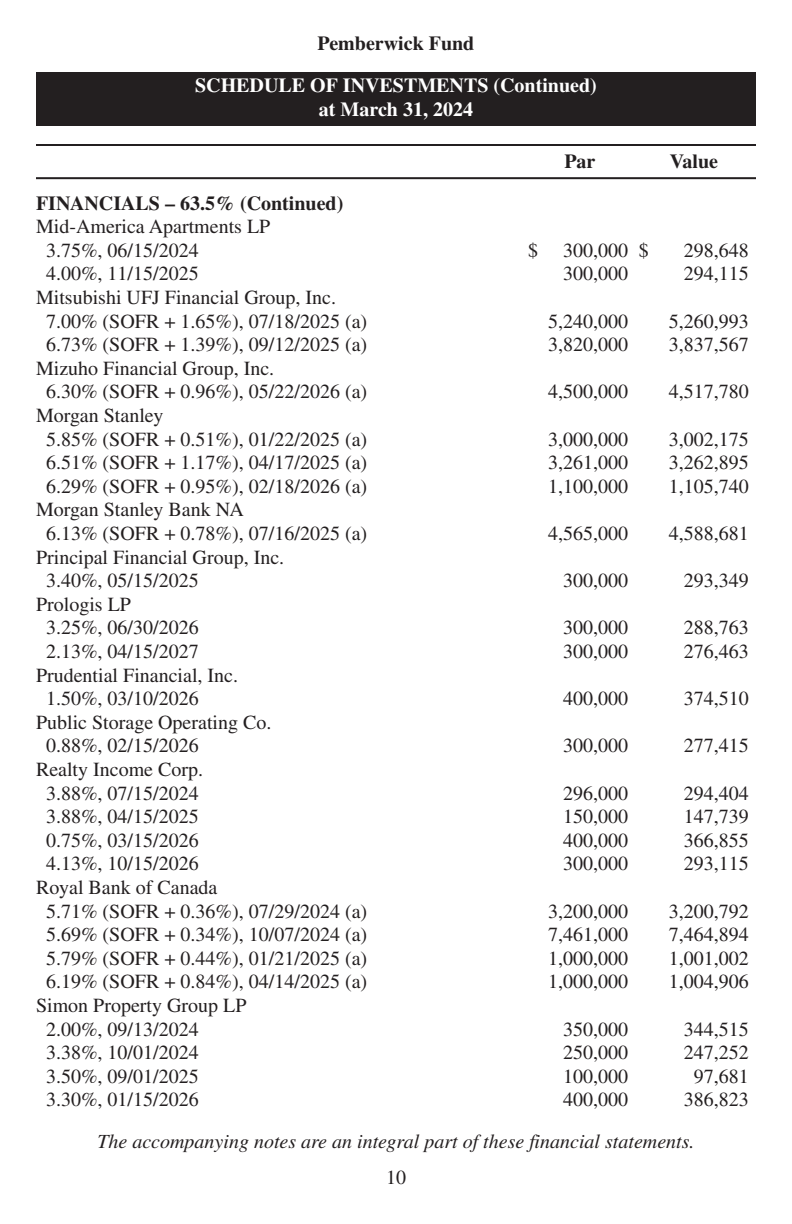
<style>
.page{position:relative;width:792px;height:1224px;background:#fff}
.page>*{position:absolute;margin:0;border:0;box-sizing:border-box;transform-origin:0 0}
.t1{font:20px/23.6px "Times";color:#231f20}
.t2{font:italic 20px "Times";color:#231f20}
.t3{font:700 20px "Times";color:#231f20}
.t4{font:700 20px/24px "Times";color:#fff;text-align:center}
</style>
<div class="page">
<div style="left:36px;top:72px;width:720px;height:54px;background:#231f20"></div>
<hr style="left:36px;top:144px;width:720px;height:2px;background:#231f20">
<hr style="left:36px;top:177px;width:720px;height:2px;background:#231f20">
<p class="t3" style="left:318px;top:36px;width:158px">Pemberwick Fund</p>
<p class="t4" style="left:195px;top:75px;width:403px">SCHEDULE OF INVESTMENTS (Continued) at March 31, 2024</p>
<p class="t3" style="left:36px;top:196px;width:309px">FINANCIALS – 63.5% (Continued)</p>
<p class="t1" style="left:46px;top:217px;width:226px;text-indent:-10px">Mid-America Apartments LP<br>3.75%, 06/15/2024</p>
<p class="t3" style="left:565px;top:154px;width:32px">Par</p>
<p class="t3" style="left:670px;top:154px;width:50px">Value</p>
<p class="t1" style="left:528px;top:240px;width:11px">$</p>
<p class="t1" style="left:563px;top:240px;width:87px">300,000 $</p>
<p class="t1" style="left:684px;top:240px;width:66px">298,648</p>
<p class="t1" style="left:46px;top:264px;width:154px">4.00%, 11/15/2025</p>
<p class="t1" style="left:563px;top:264px;width:66px">300,000</p>
<p class="t1" style="left:684px;top:264px;width:67px">294,115</p>
<p class="t1" style="left:46px;top:288px;width:323px;text-indent:-10px">Mitsubishi UFJ Financial Group, Inc.<br>7.00% (SOFR + 1.65%), 07/18/2025 (a)</p>
<p class="t1" style="left:548px;top:311px;width:81px">5,240,000</p>
<p class="t1" style="left:669px;top:311px;width:81px">5,260,993</p>
<p class="t1" style="left:46px;top:335px;width:323px">6.73% (SOFR + 1.39%), 09/12/2025 (a)</p>
<p class="t1" style="left:548px;top:335px;width:81px">3,820,000</p>
<p class="t1" style="left:669px;top:335px;width:81px">3,837,567</p>
<p class="t1" style="left:46px;top:358px;width:323px;text-indent:-10px">Mizuho Financial Group, Inc.<br>6.30% (SOFR + 0.96%), 05/22/2026 (a)</p>
<p class="t1" style="left:548px;top:382px;width:81px">4,500,000</p>
<p class="t1" style="left:669px;top:382px;width:81px">4,517,780</p>
<p class="t1" style="left:46px;top:406px;width:323px;text-indent:-10px">Morgan Stanley<br>5.85% (SOFR + 0.51%), 01/22/2025 (a)</p>
<p class="t1" style="left:548px;top:429px;width:81px">3,000,000</p>
<p class="t1" style="left:669px;top:429px;width:81px">3,002,175</p>
<p class="t1" style="left:46px;top:453px;width:323px">6.51% (SOFR + 1.17%), 04/17/2025 (a)</p>
<p class="t1" style="left:548px;top:453px;width:81px">3,261,000</p>
<p class="t1" style="left:669px;top:453px;width:81px">3,262,895</p>
<p class="t1" style="left:46px;top:476px;width:323px">6.29% (SOFR + 0.95%), 02/18/2026 (a)</p>
<p class="t1" style="left:548px;top:476px;width:81px">1,100,000</p>
<p class="t1" style="left:669px;top:476px;width:81px">1,105,740</p>
<p class="t1" style="left:46px;top:500px;width:323px;text-indent:-10px">Morgan Stanley Bank NA<br>6.13% (SOFR + 0.78%), 07/16/2025 (a)</p>
<p class="t1" style="left:548px;top:524px;width:81px">4,565,000</p>
<p class="t1" style="left:669px;top:524px;width:81px">4,588,681</p>
<p class="t1" style="left:46px;top:547px;width:240px;text-indent:-10px">Principal Financial Group, Inc.<br>3.40%, 05/15/2025</p>
<p class="t1" style="left:46px;top:594px;width:154px;text-indent:-10px">Prologis LP<br>3.25%, 06/30/2026</p>
<p class="t1" style="left:563px;top:571px;width:66px">300,000</p>
<p class="t1" style="left:684px;top:571px;width:66px">293,349</p>
<p class="t1" style="left:563px;top:618px;width:66px">300,000</p>
<p class="t1" style="left:684px;top:618px;width:66px">288,763</p>
<p class="t1" style="left:46px;top:642px;width:154px">2.13%, 04/15/2027</p>
<p class="t1" style="left:563px;top:642px;width:66px">300,000</p>
<p class="t1" style="left:684px;top:642px;width:66px">276,463</p>
<p class="t1" style="left:46px;top:665px;width:194px;text-indent:-10px">Prudential Financial, Inc.<br>1.50%, 03/10/2026</p>
<p class="t1" style="left:563px;top:689px;width:66px">400,000</p>
<p class="t1" style="left:684px;top:689px;width:66px">374,510</p>
<p class="t1" style="left:46px;top:712px;width:227px;text-indent:-10px">Public Storage Operating Co.<br>0.88%, 02/15/2026</p>
<p class="t1" style="left:36px;top:760px;width:169px;text-align:center">Realty Income Corp.<br>3.88%, 07/15/2024</p>
<p class="t1" style="left:563px;top:736px;width:66px">300,000</p>
<p class="t1" style="left:684px;top:736px;width:66px">277,415</p>
<p class="t1" style="left:563px;top:783px;width:66px">296,000</p>
<p class="t1" style="left:684px;top:783px;width:66px">294,404</p>
<p class="t1" style="left:46px;top:807px;width:154px">3.88%, 04/15/2025</p>
<p class="t1" style="left:563px;top:807px;width:66px">150,000</p>
<p class="t1" style="left:684px;top:807px;width:66px">147,739</p>
<p class="t1" style="left:46px;top:830px;width:154px">0.75%, 03/15/2026</p>
<p class="t1" style="left:563px;top:830px;width:66px">400,000</p>
<p class="t1" style="left:684px;top:830px;width:66px">366,855</p>
<p class="t1" style="left:46px;top:854px;width:154px">4.13%, 10/15/2026</p>
<p class="t1" style="left:563px;top:854px;width:66px">300,000</p>
<p class="t1" style="left:684px;top:854px;width:66px">293,115</p>
<p class="t1" style="left:46px;top:878px;width:323px;text-indent:-10px">Royal Bank of Canada<br>5.71% (SOFR + 0.36%), 07/29/2024 (a)</p>
<p class="t1" style="left:548px;top:901px;width:81px">3,200,000</p>
<p class="t1" style="left:669px;top:901px;width:81px">3,200,792</p>
<p class="t1" style="left:46px;top:925px;width:323px">5.69% (SOFR + 0.34%), 10/07/2024 (a)</p>
<p class="t1" style="left:548px;top:925px;width:81px">7,461,000</p>
<p class="t1" style="left:669px;top:925px;width:81px">7,464,894</p>
<p class="t1" style="left:46px;top:948px;width:323px">5.79% (SOFR + 0.44%), 01/21/2025 (a)</p>
<p class="t1" style="left:548px;top:948px;width:81px">1,000,000</p>
<p class="t1" style="left:669px;top:948px;width:81px">1,001,002</p>
<p class="t1" style="left:46px;top:972px;width:323px">6.19% (SOFR + 0.84%), 04/14/2025 (a)</p>
<p class="t1" style="left:548px;top:972px;width:81px">1,000,000</p>
<p class="t1" style="left:669px;top:972px;width:81px">1,004,906</p>
<p class="t1" style="left:46px;top:996px;width:202px;text-indent:-10px">Simon Property Group LP<br>2.00%, 09/13/2024</p>
<p class="t1" style="left:563px;top:1019px;width:66px">350,000</p>
<p class="t1" style="left:684px;top:1019px;width:66px">344,515</p>
<p class="t1" style="left:46px;top:1043px;width:154px">3.38%, 10/01/2024</p>
<p class="t1" style="left:563px;top:1043px;width:66px">250,000</p>
<p class="t1" style="left:684px;top:1043px;width:66px">247,252</p>
<p class="t1" style="left:46px;top:1066px;width:154px">3.50%, 09/01/2025</p>
<p class="t1" style="left:563px;top:1066px;width:66px">100,000</p>
<p class="t1" style="left:694px;top:1066px;width:56px">97,681</p>
<p class="t1" style="left:46px;top:1090px;width:154px">3.30%, 01/15/2026</p>
<p class="t1" style="left:563px;top:1090px;width:66px">400,000</p>
<p class="t1" style="left:684px;top:1090px;width:66px">386,823</p>
<p class="t2" style="left:97px;top:1134px;width:599px">The accompanying notes are an integral part of these financial statements.</p>
<p class="t1" style="left:386px;top:1167px;width:21px">10</p>
</div>
